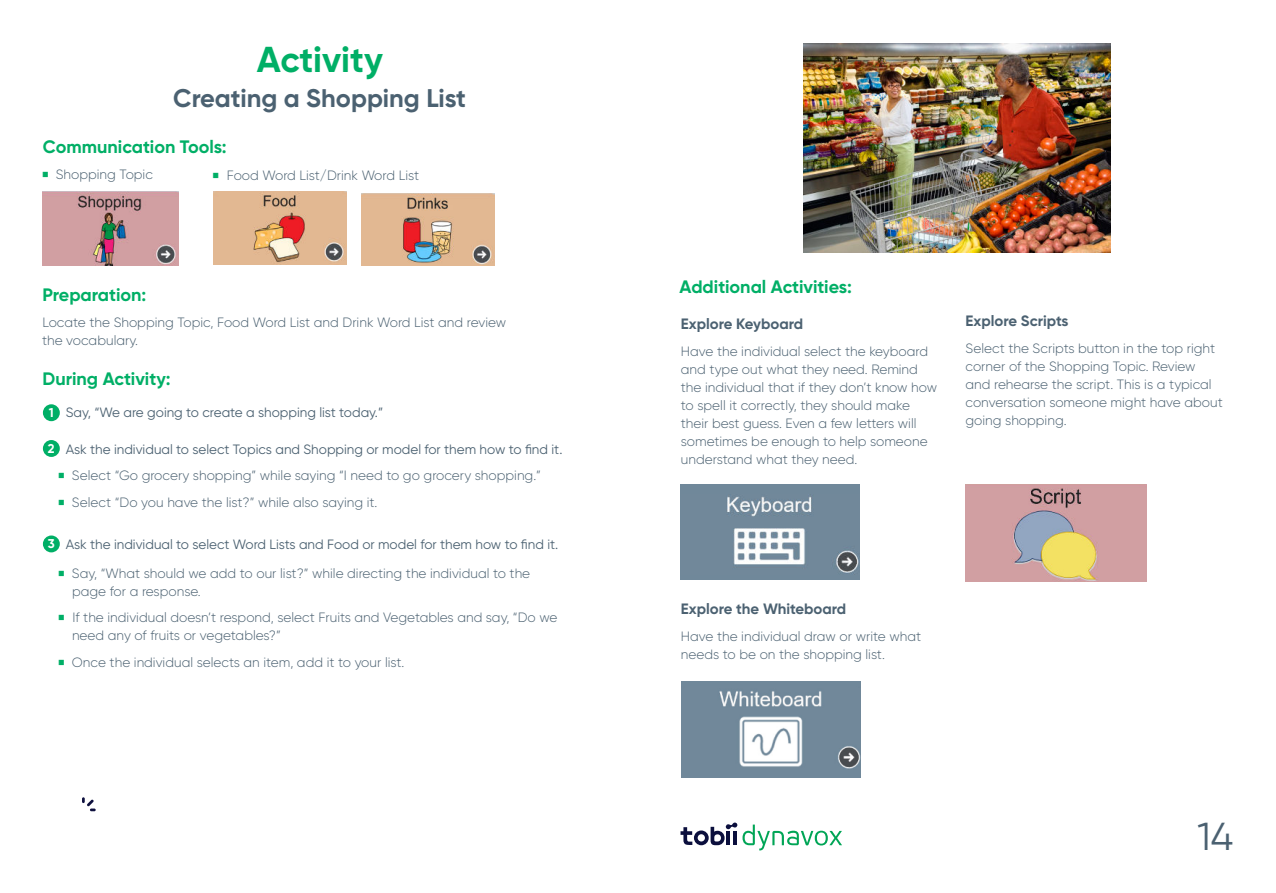
<style>
.page{position:relative;width:1276px;height:893px;background:#fff}
.page>*{position:absolute;margin:0;border:0;box-sizing:border-box;transform-origin:0 0}
.t1{font:39px "Gilroy";color:#4b6171}
.t2{font:700 36px "Gilroy";color:#00af66}
.t3{font:700 25.5px "Gilroy";color:#4b6171}
.t4{font:700 18px "Gilroy";color:#00af66}
.t5{font:700 15px "Gilroy";color:#4b6171}
.t6{font:300 13.5px/18px "Gilroy";color:#4b6171}
.t7{font:13.5px "Gilroy";color:#4b6171}
.t8{font:700 12.75px "Gilroy";color:#fff}
.s1{font-family:"Minion Pro";font-weight:700;font-size:18px;color:#00af66}
.s2{font-weight:700;font-size:12.75px;color:#fff}
</style>
<div class="page">
<svg style="left:82px;top:797px;width:14px;height:15px"></svg>
<svg style="left:680px;top:822px;width:162px;height:28px"></svg>
<div style="left:43px;top:440px;width:17px;height:17px;background:#00af66;border-radius:50%"></div>
<div style="left:43px;top:404px;width:17px;height:17px;background:#00af66;border-radius:50%"></div>
<div style="left:43px;top:535px;width:17px;height:17px;background:#00af66;border-radius:50%"></div>
<img style="left:43px;top:191px;width:136px;height:75px">
<img style="left:362px;top:193px;width:133px;height:73px">
<img style="left:213px;top:191px;width:133px;height:73px">
<div style="left:681px;top:681px;width:180px;height:97px;background:#70889a"></div>
<img style="left:719px;top:691px;width:142px;height:78px">
<img style="left:965px;top:484px;width:181px;height:97px">
<div style="left:680px;top:484px;width:180px;height:96px;background:#70889a"></div>
<img style="left:727px;top:496px;width:132px;height:77px">
<img style="left:803px;top:43px;width:307px;height:209px">
<h2 class="t2" style="left:257px;top:43px;width:128px">Activity</h2>
<h3 class="t3" style="left:173px;top:86px;width:294px">Creating a Shopping List</h3>
<h3 class="t4" style="left:43px;top:139px;width:185px">Communication Tools:</h3>
<p class="t6" style="left:42px;top:167px;width:113px"><span class="s1">■</span> Shopping Topic</p>
<p class="t6" style="left:212px;top:167px;width:208px"><span class="s1">■</span> Food Word List/Drink Word List</p>
<h3 class="t4" style="left:42px;top:287px;width:105px">Preparation:</h3>
<p class="t6" style="left:42px;top:314px;width:466px">Locate the Shopping Topic, Food Word List and Drink Word List and review the vocabulary.</p>
<h3 class="t4" style="left:42px;top:370px;width:130px">During Activity:</h3>
<p class="t7" style="left:49px;top:406px;width:336px"><span class="s2">1</span> Say, “We are going to create a shopping list today.”</p>
<p class="t7" style="left:66px;top:443px;width:498px">Ask the individual to select Topics and Shopping or model for them how to find it.</p>
<p class="t8" style="left:48px;top:442px;width:8px">2</p>
<p class="t6" style="left:58px;top:467px;width:484px"><span class="s1">■</span> Select “Go grocery shopping” while saying “I need to go grocery shopping.”</p>
<p class="t6" style="left:58px;top:494px;width:321px"><span class="s1">■</span> Select “Do you have the list?” while also saying it.</p>
<p class="t7" style="left:48px;top:538px;width:512px"><span class="s2">3</span> Ask the individual to select Word Lists and Food or model for them how to find it.</p>
<p class="t6" style="left:72px;top:565px;width:460px;text-indent:-14px"><span class="s1">■</span> Say, “What should we add to our list?” while directing the individual to the page for a response.</p>
<p class="t6" style="left:72px;top:609px;width:487px;text-indent:-14px"><span class="s1">■</span> If the individual doesn’t respond, select Fruits and Vegetables and say, “Do we need any of fruits or vegetables?”</p>
<p class="t6" style="left:58px;top:654px;width:348px"><span class="s1">■</span> Once the individual selects an item, add it to your list.</p>
<h3 class="t4" style="left:679px;top:279px;width:174px">Additional Activities:</h3>
<p class="t5" style="left:681px;top:317px;width:124px">Explore Keyboard</p>
<p class="t6" style="left:681px;top:343px;width:258px">Have the individual select the keyboard and type out what they need. Remind the individual that if they don’t know how to spell it correctly, they should make their best guess. Even a few letters will sometimes be enough to help someone understand what they need.</p>
<p class="t5" style="left:965px;top:314px;width:105px">Explore Scripts</p>
<p class="t6" style="left:965px;top:340px;width:259px">Select the Scripts button in the top right corner of the Shopping Topic. Review and rehearse the script. This is a typical conversation someone might have about going shopping.</p>
<p class="t5" style="left:681px;top:602px;width:167px">Explore the Whiteboard</p>
<p class="t6" style="left:681px;top:628px;width:242px">Have the individual draw or write what needs to be on the shopping list.</p>
<h1 class="t1" style="left:1197px;top:819px;width:37px">14</h1>
</div>
